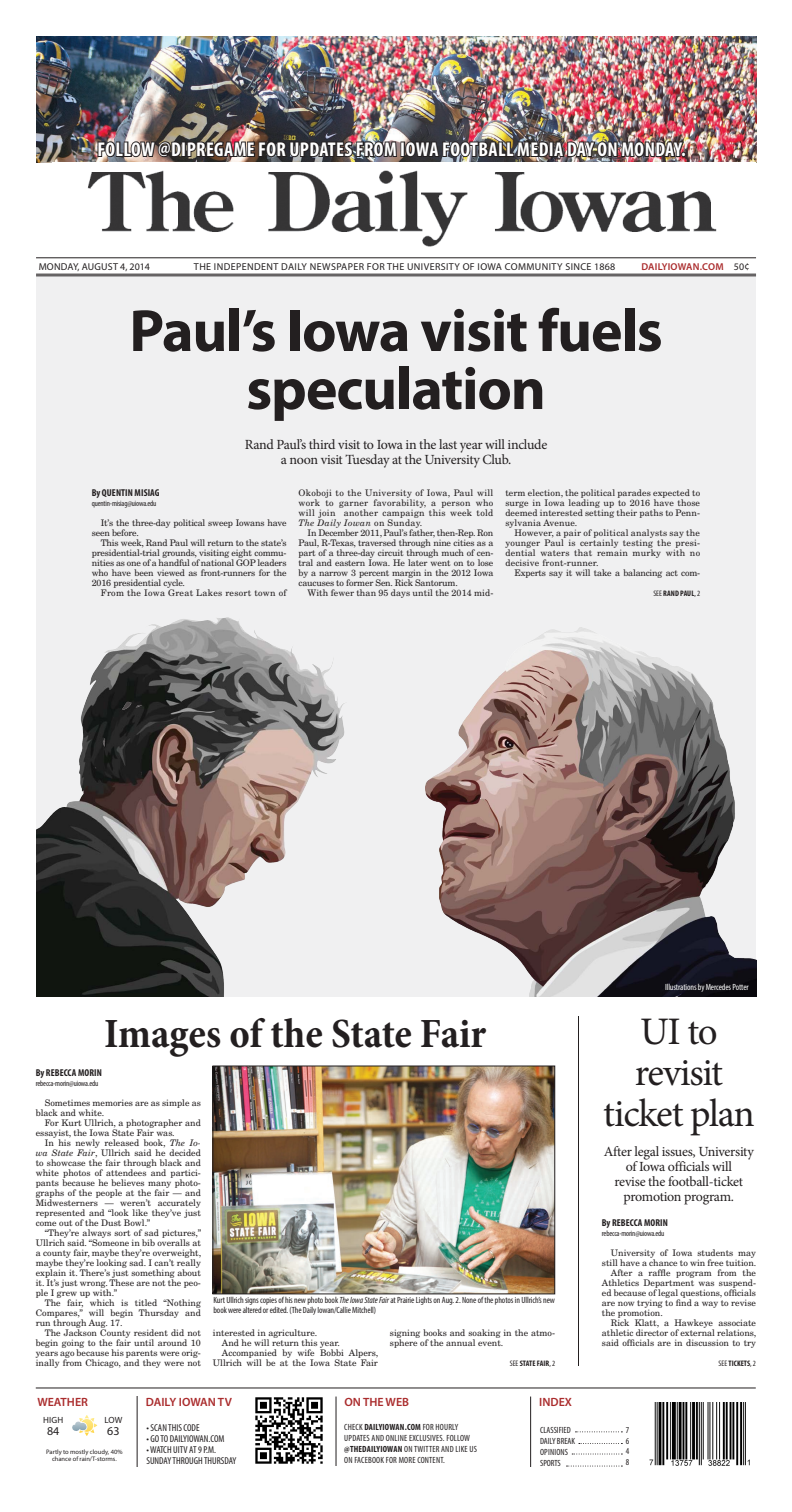
<style>
.page{position:relative;width:792px;height:1512px;background:#fff}
.page>*{position:absolute;margin:0;border:0;box-sizing:border-box;transform-origin:0 0}
.t1{font:700 60px/58px "Myriad Pro";letter-spacing:-.02em;color:#231f20;text-align:center}
.t2{font:700 condensed 42px "Minion Pro";letter-spacing:-.005em;color:#231f20}
.t3{font:39px/41px "Minion Pro";letter-spacing:-.03em;color:#231f20;text-align:center}
.t4{font:700 condensed 20px "Myriad Pro";letter-spacing:.02em;color:#fff}
.t5{font:14px/15px "Minion Pro";letter-spacing:-.02em;color:#231f20;text-align:center}
.t6{font:600 12px "Myriad Pro";color:#aa2c2d}
.t7{font:12px "Myriad Pro";color:#231f20}
.t8{font:condensed 10px/11px "Myriad Pro";color:#231f20}
.t9{font:10px "Myriad Pro";letter-spacing:.04em;color:#231f20}
.t10{font:700 condensed 10px "Myriad Pro";letter-spacing:.01em;color:#231f20}
.t11{font:10px "Myriad Pro";letter-spacing:.02em;color:#231f20}
.t12{font:600 10px "Myriad Pro";letter-spacing:.015em;color:#aa2c2d}
.t13{font:9px/10px "New Century Schlbk";color:#231f20;text-align:justify}
.t14{font:condensed 9px/11px "Myriad Pro";letter-spacing:-.01em;color:#231f20}
.t15{font:condensed 9px/11px "Myriad Pro";letter-spacing:.02em;color:#231f20}
.t16{font:9px/10px "New Century Schlbk";letter-spacing:-.02em;color:#231f20}
.t17{font:9px "New Century Schlbk";letter-spacing:.03em;color:#231f20}
.t18{font:condensed 9px "Myriad Pro";letter-spacing:-.01em;color:#fff}
.t19{font:9px "Myriad Pro";letter-spacing:.02em;color:#231f20}
.t20{font:condensed 8px "Myriad Pro";letter-spacing:-.02em;color:#231f20}
.t21{font:700 condensed 8px "Myriad Pro";letter-spacing:.01em;color:#231f20}
.t22{font:6.5px/7.2px "Myriad Pro";color:#231f20;text-align:center}
.s1{font-weight:400;color:#231f20}
.s2{font-style:italic}
.s3{font-weight:400}
.s4{font-weight:700}
</style>
<div class="page">
<div style="left:36px;top:274px;width:720px;height:723px;background:#f0f0f1"></div>
<img style="left:36px;top:36px;width:720px;height:126px">
<img style="left:650px;top:1402px;width:100px;height:63px">
<svg style="left:72px;top:1415px;width:25px;height:21px"></svg>
<img style="left:255px;top:1397px;width:68px;height:67px">
<hr style="left:36px;top:1388px;width:720px;height:1px;background:#231f20">
<hr style="left:137px;top:1396px;width:1px;height:71px;background:#231f20">
<hr style="left:336px;top:1397px;width:1px;height:69px;background:#231f20">
<hr style="left:530px;top:1397px;width:1px;height:70px;background:#231f20">
<svg style="left:575px;top:1432px;width:47px;height:1px"></svg>
<svg style="left:579px;top:1443px;width:43px;height:1px"></svg>
<svg style="left:572px;top:1454px;width:50px;height:1px"></svg>
<svg style="left:567px;top:1466px;width:55px;height:1px"></svg>
<hr style="left:36px;top:258px;width:720px;height:1px;background:#231f20">
<hr style="left:36px;top:274px;width:720px;height:1px;background:#231f20">
<hr style="left:36px;top:276px;width:720px;height:1px;background:#231f20">
<img style="left:97px;top:110px;width:301px;height:167px">
<div style="left:400px;top:142px;width:5px;height:15px;border:2px solid #231f20"></div>
<img style="left:404px;top:110px;width:282px;height:52px">
<img style="left:87px;top:162px;width:630px;height:90px">
<img style="left:36px;top:617px;width:309px;height:380px">
<img style="left:426px;top:627px;width:330px;height:370px">
<hr style="left:578px;top:1016px;width:1px;height:350px;background:#231f20">
<img style="left:215px;top:1068px;width:338px;height:224px">
<div style="left:213px;top:1066px;width:342px;height:228px;border:1px solid #231f20"></div>
<h3 class="t4" style="left:97px;top:137px;width:590px">FOLLOW @DIPREGAME FOR UPDATES FROM IOWA FOOTBALL MEDIA DAY ON MONDAY.</h3>
<p class="t11" style="left:39px;top:260px;width:113px">MONDAY, AUGUST 4, 2014</p>
<p class="t9" style="left:194px;top:261px;width:423px">THE INDEPENDENT DAILY NEWSPAPER FOR THE UNIVERSITY OF IOWA COMMUNITY SINCE 1868</p>
<p class="t12" style="left:641px;top:260px;width:110px">DAILYIOWAN.COM <span class="s1">50¢</span></p>
<h1 class="t1" style="left:129px;top:300px;width:535px">Paul’s Iowa visit fuels speculation</h1>
<h3 class="t5" style="left:245px;top:437px;width:304px">Rand Paul’s third visit to Iowa in the last year will include a noon visit Tuesday at the University Club.</h3>
<p class="t10" style="left:92px;top:486px;width:69px">By QUENTIN MISIAG</p>
<p class="t20" style="left:92px;top:499px;width:66px">quentin-misiag@uiowa.edu</p>
<p class="t16" style="left:92px;top:518px;width:196px;text-indent:9px">It’s the three-day political sweep Iowans have seen before.</p>
<p class="t13" style="left:92px;top:538px;width:196px;text-indent:9px">This week, Rand Paul will return to the state’s presidential-trial grounds, visiting eight commu&shy;nities as one of a handful of national GOP leaders who have been viewed as front-runners for the 2016 presidential cycle.</p>
<p class="t17" style="left:101px;top:587px;width:187px">From the Iowa Great Lakes resort town of</p>
<p class="t13" style="left:299px;top:488px;width:196px">Okoboji to the University of Iowa, Paul will work to garner favorability, a person who will join another campaign this week told <span class="s2">The Daily Iowan</span> on Sunday.</p>
<p class="t13" style="left:299px;top:528px;width:196px;text-indent:9px">In December 2011, Paul’s father, then-Rep. Ron Paul, R-Texas, traversed through nine cities as a part of a three-day circuit through much of cen&shy;tral and eastern Iowa. He later went on to lose by a narrow 3 percent margin in the 2012 Iowa caucuses to former Sen. Rick Santorum.</p>
<p class="t13" style="left:308px;top:588px;width:187px">With fewer than 95 days until the 2014 mid-</p>
<p class="t13" style="left:505px;top:488px;width:196px">term election, the political parades expected to surge in Iowa leading up to 2016 have those deemed interested setting their paths to Penn&shy;sylvania Avenue.</p>
<p class="t13" style="left:505px;top:528px;width:196px;text-indent:9px">However, a pair of political analysts say the younger Paul is certainly testing the presi&shy;dential waters that remain murky with no decisive front-runner.</p>
<p class="t16" style="left:514px;top:568px;width:187px">Experts say it will take a balancing act com-</p>
<p class="t21" style="left:653px;top:588px;width:48px"><span class="s3">SEE</span> RAND PAUL<span class="s3">, 2</span></p>
<p class="t18" style="left:665px;top:981px;width:85px">Illustrations by Mercedes Potter</p>
<h2 class="t2" style="left:104px;top:1004px;width:384px">Images of the State Fair</h2>
<p class="t10" style="left:36px;top:1066px;width:68px">By REBECCA MORIN</p>
<p class="t20" style="left:36px;top:1079px;width:64px">rebecca-morin@uiowa.edu</p>
<p class="t13" style="left:36px;top:1098px;width:167px;text-indent:9px">Sometimes memories are as simple as black and white.</p>
<p class="t13" style="left:36px;top:1118px;width:167px;text-indent:9px">For Kurt Ullrich, a photographer and essayist, the Iowa State Fair was.</p>
<p class="t13" style="left:36px;top:1138px;width:167px;text-indent:9px">In his newly released book, <span class="s2">The Io&shy;wa State Fair</span>, Ullrich said he decided to showcase the fair through black and white photos of attendees and partici&shy;pants because he believes many photo&shy;graphs of the people at the fair — and Midwesterners — weren’t accurately represented and “look like they’ve just come out of the Dust Bowl.”</p>
<p class="t13" style="left:36px;top:1228px;width:167px;text-indent:9px">“They’re always sort of sad pictures,” Ullrich said. “Someone in bib overalls at a county fair, maybe they’re overweight, maybe they’re looking sad. I can’t really explain it. There’s just something about it. It’s just wrong. These are not the peo&shy;ple I grew up with.”</p>
<p class="t13" style="left:36px;top:1298px;width:167px;text-indent:9px">The fair, which is titled “Nothing Compares,” will begin Thursday and run through Aug. 17.</p>
<p class="t13" style="left:36px;top:1328px;width:167px;text-indent:9px">The Jackson County resident did not begin going to the fair until around 10 years ago because his parents were orig&shy;inally from Chicago, and they were not</p>
<p class="t13" style="left:213px;top:1328px;width:106px">interested in agriculture.</p>
<p class="t14" style="left:213px;top:1295px;width:343px;line-height:10px">Kurt Ullrich signs copies of his new photo book <span class="s2">The Iowa State Fair</span> at Prairie Lights on Aug. 2. None of the photos in Ullrich’s new book were altered or edited. (The Daily Iowan/Callie Mitchell)</p>
<p class="t13" style="left:390px;top:1328px;width:167px">signing books and soaking in the atmo&shy;sphere of the annual event.</p>
<p class="t13" style="left:222px;top:1338px;width:120px">And he will return this year.</p>
<p class="t13" style="left:222px;top:1348px;width:158px">Accompanied by wife Bobbi Alpers,</p>
<p class="t13" style="left:213px;top:1358px;width:167px">Ullrich will be at the Iowa State Fair</p>
<p class="t21" style="left:510px;top:1358px;width:47px"><span class="s3">SEE</span> STATE FAIR<span class="s3">, 2</span></p>
<h3 class="t3" style="left:603px;top:1012px;width:153px">UI to revisit ticket plan</h3>
<h3 class="t5" style="left:604px;top:1144px;width:151px">After legal issues, University of Iowa officials will<br>revise the football-ticket promotion program.</h3>
<p class="t10" style="left:602px;top:1216px;width:68px">By REBECCA MORIN</p>
<p class="t20" style="left:602px;top:1229px;width:64px">rebecca-morin@uiowa.edu</p>
<p class="t13" style="left:611px;top:1248px;width:147px">University of Iowa students may</p>
<p class="t13" style="left:602px;top:1258px;width:156px">still have a chance to win free tuition.</p>
<p class="t13" style="left:611px;top:1268px;width:147px">After a raffle program from the</p>
<p class="t13" style="left:602px;top:1278px;width:156px">Athletics Department was suspend-</p>
<p class="t13" style="left:602px;top:1288px;width:156px">ed because of legal questions, officials</p>
<p class="t13" style="left:602px;top:1298px;width:156px">are now trying to find a way to revise</p>
<p class="t13" style="left:602px;top:1308px;width:63px">the promotion.</p>
<p class="t13" style="left:611px;top:1318px;width:147px">Rick Klatt, a Hawkeye associate</p>
<p class="t13" style="left:602px;top:1328px;width:156px">athletic director of external relations,</p>
<p class="t13" style="left:602px;top:1338px;width:156px">said officials are in discussion to try</p>
<p class="t21" style="left:719px;top:1358px;width:39px"><span class="s3">SEE</span> TICKETS<span class="s3">, 2</span></p>
<h3 class="t6" style="left:37px;top:1394px;width:52px">WEATHER</h3>
<p class="t19" style="left:43px;top:1415px;width:22px">HIGH</p>
<h3 class="t7" style="left:47px;top:1424px;width:14px">84</h3>
<p class="t19" style="left:104px;top:1415px;width:20px">LOW</p>
<h3 class="t7" style="left:107px;top:1424px;width:14px">63</h3>
<p class="t22" style="left:46px;top:1448px;width:78px">Partly to mostly cloudy, 40% chance of rain/T-storms.</p>
<h3 class="t6" style="left:146px;top:1394px;width:88px">DAILY IOWAN TV</h3>
<h3 class="t6" style="left:344px;top:1394px;width:66px">ON THE WEB</h3>
<p class="t15" style="left:344px;top:1422px;width:134px">CHECK <span class="s4">DAILYIOWAN.COM</span> FOR HOURLY UPDATES AND ONLINE EXCLUSIVES. FOLLOW <span class="s4">@THEDAILYIOWAN</span> ON TWITTER AND LIKE US ON FACEBOOK FOR MORE CONTENT.</p>
<p class="t8" style="left:146px;top:1422px;width:55px">• SCAN THIS CODE</p>
<p class="t8" style="left:146px;top:1433px;width:80px">• GO TO DAILYIOWAN.COM</p>
<p class="t8" style="left:146px;top:1444px;width:92px">• WATCH UITV AT 9 P.M.<br>SUNDAY THROUGH THURSDAY</p>
<h3 class="t6" style="left:539px;top:1394px;width:34px">INDEX</h3>
<p class="t14" style="left:540px;top:1424px;width:37px">CLASSIFIED<br>DAILY BREAK<br>OPINIONS<br>SPORTS</p>
<p class="t14" style="left:626px;top:1424px;width:5px;text-align:justify">7<br>6<br>4<br>8</p>
</div>
